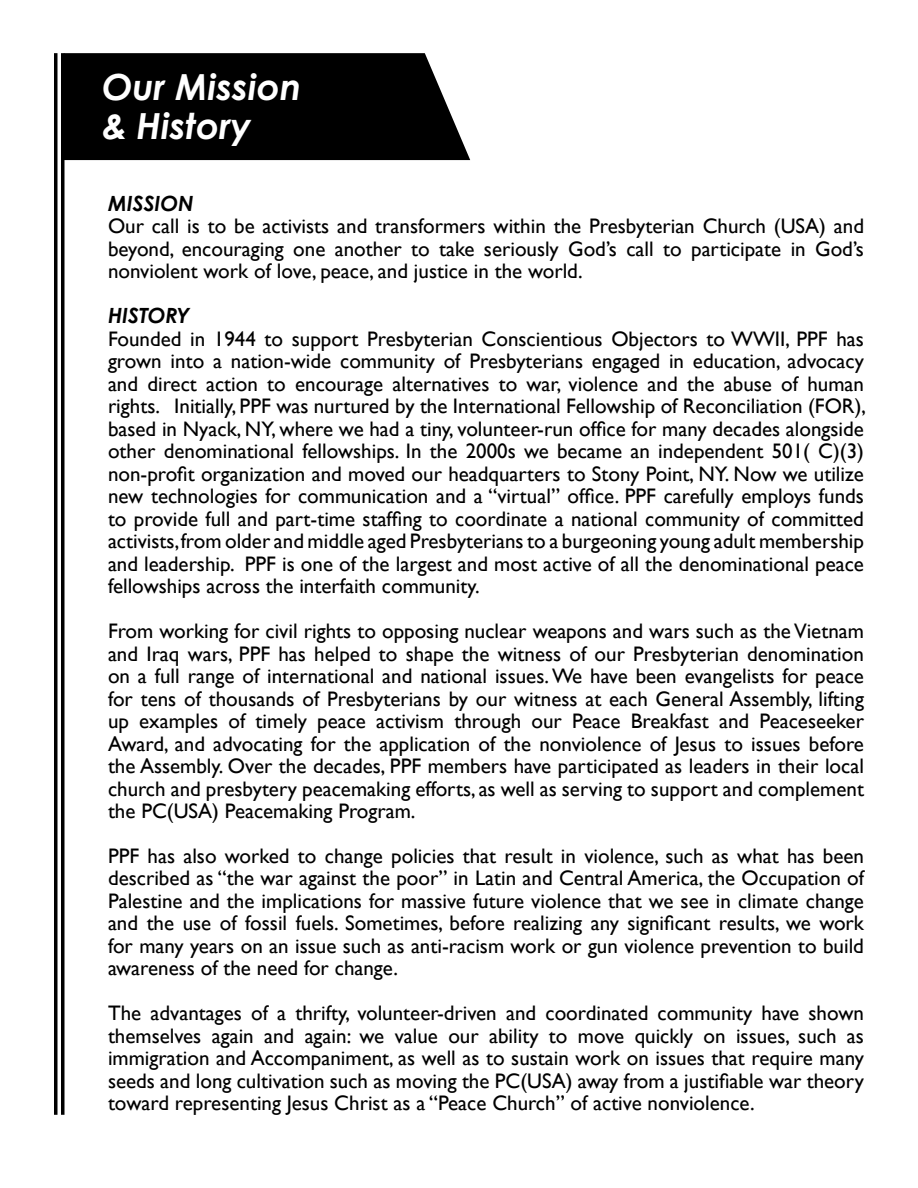
<style>
.page{position:relative;width:918px;height:1188px;background:#fff}
.page>*{position:absolute;margin:0;border:0;box-sizing:border-box;transform-origin:0 0}
.t1{font:italic 700 36px/39px "Century Gothic Pro";color:#fff}
.t2{font:21px/22.5px "Gill Sans";color:#000;text-align:justify}
.t3{font:italic 700 21px "Century Gothic Pro";color:#000}
</style>
<div class="page">
<div style="left:64px;top:53px;width:406px;height:107px;background:#000"></div>
<hr style="left:61px;top:53px;width:3px;height:1062px;background:#000">
<hr style="left:54px;top:53px;width:3px;height:1062px;background:#000">
<h1 class="t1" style="left:102px;top:67px;width:201px">Our Mission &amp; History</h1>
<p class="t3" style="left:108px;top:190px;width:87px">MISSION</p>
<p class="t2" style="left:108px;top:215px;width:758px">Our call is to be activists and transformers within the Presbyterian Church (USA) and beyond, encouraging one another to take seriously God’s call to participate in God’s nonviolent work of love, peace, and justice in the world.</p>
<p class="t3" style="left:108px;top:302px;width:84px">HISTORY</p>
<p class="t2" style="left:108px;top:327px;width:760px">Founded in 1944 to support Presbyterian Conscientious Objectors to WWII, PPF has grown into a nation-wide community of Presbyterians engaged in education, advocacy and direct action to encourage alternatives to war, violence and the abuse of human rights. Initially, PPF was nurtured by the International Fellowship of Reconciliation (FOR), based in Nyack, NY, where we had a tiny, volunteer-run office for many decades alongside other denominational fellowships. In the 2000s we became an independent 501( C)(3) non-profit organization and moved our headquarters to Stony Point, NY. Now we utilize new technologies for communication and a “virtual” office. PPF carefully employs funds to provide full and part-time staffing to coordinate a national community of committed activists, from older and middle aged Presbyterians to a burgeoning young adult membership and leadership. PPF is one of the largest and most active of all the denominational peace fellowships across the interfaith community.</p>
<p class="t2" style="left:108px;top:620px;width:758px">From working for civil rights to opposing nuclear weapons and wars such as the Vietnam and Iraq wars, PPF has helped to shape the witness of our Presbyterian denomination on a full range of international and national issues. We have been evangelists for peace for tens of thousands of Presbyterians by our witness at each General Assembly, lifting up examples of timely peace activism through our Peace Breakfast and Peaceseeker Award, and advocating for the application of the nonviolence of Jesus to issues before the Assembly. Over the decades, PPF members have participated as leaders in their local church and presbytery peacemaking efforts, as well as serving to support and complement the PC(USA) Peacemaking Program.</p>
<p class="t2" style="left:108px;top:845px;width:758px">PPF has also worked to change policies that result in violence, such as what has been described as “the war against the poor” in Latin and Central America, the Occupation of Palestine and the implications for massive future violence that we see in climate change and the use of fossil fuels. Sometimes, before realizing any significant results, we work for many years on an issue such as anti-racism work or gun violence prevention to build awareness of the need for change.</p>
<p class="t2" style="left:108px;top:1002px;width:758px">The advantages of a thrifty, volunteer-driven and coordinated community have shown themselves again and again: we value our ability to move quickly on issues, such as immigration and Accompaniment, as well as to sustain work on issues that require many seeds and long cultivation such as moving the PC(USA) away from a justifiable war theory toward representing Jesus Christ as a “Peace Church” of active nonviolence.</p>
</div>
